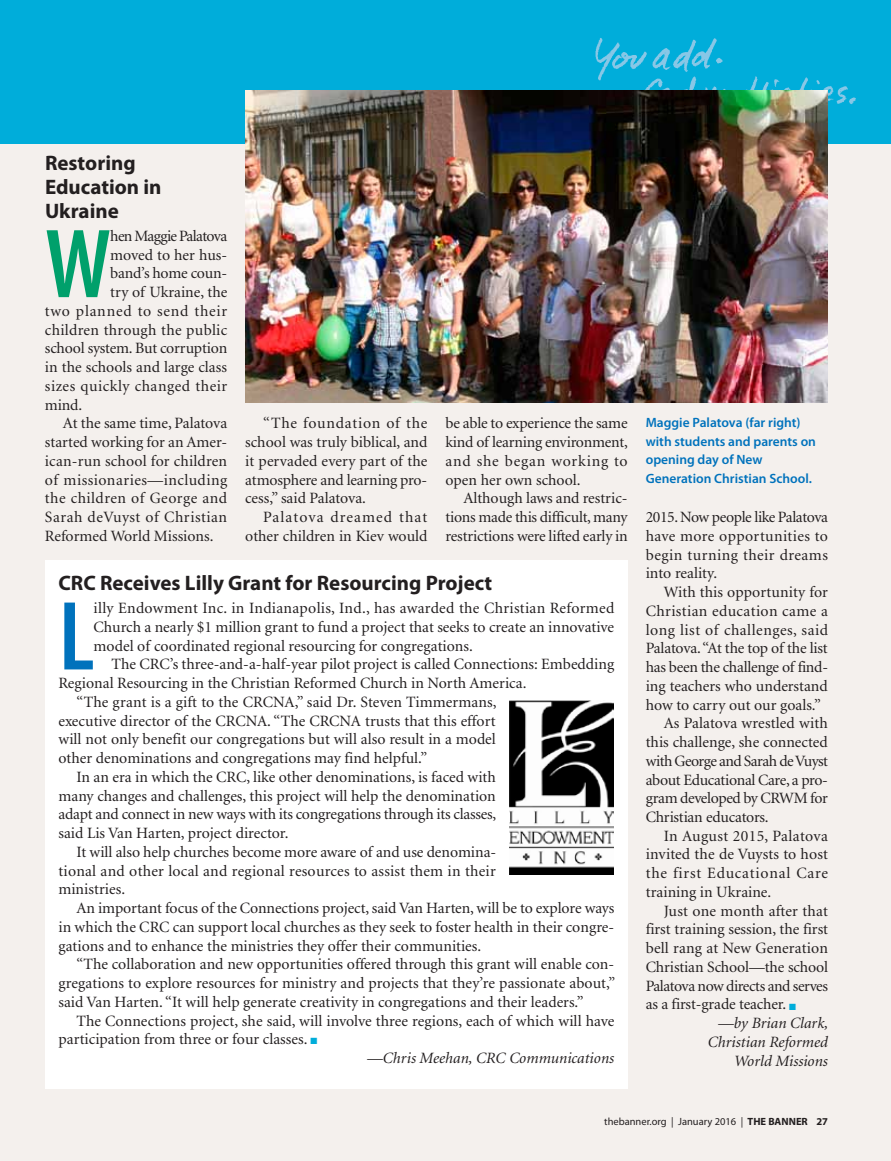
<style>
.page{position:relative;width:891px;height:1161px;background:#fff}
.page>*{position:absolute;margin:0;border:0;box-sizing:border-box;transform-origin:0 0}
.t1{font:600 condensed 99.15px "Myriad Pro";color:#00a06b}
.t2{font:600 condensed 99.15px "Myriad Pro";color:#0072bc}
.t3{font:700 21px/24px "Myriad Pro";color:#231f20}
.t4{font:15.75px/18.8px "Minion";color:#231f20;text-align:justify}
.t5{font:15.75px "Minion";letter-spacing:.03em;color:#231f20}
.t6{font:italic 15.75px "Minion";color:#231f20}
.t7{font:15.75px "Minion";letter-spacing:.02em;color:#231f20}
.t8{font:15.75px "Minion";letter-spacing:-.03em;color:#231f20}
.t9{font:15.75px "Minion";letter-spacing:-.02em;color:#231f20}
.t10{font:15.75px "Minion";letter-spacing:-.035em;color:#231f20}
.t11{font:15.75px "Minion";letter-spacing:.05em;color:#231f20}
.t12{font:15.75px "Minion";letter-spacing:-.025em;color:#231f20}
.t13{font:15.75px "Minion";letter-spacing:.045em;color:#231f20}
.t14{font:15.75px "Minion";letter-spacing:.025em;color:#231f20}
.t15{font:15.75px "Minion";letter-spacing:-.04em;color:#231f20}
.t16{font:600 13.5px/18.8px "Myriad Pro";color:#0072bc}
.t17{font:10.5px "Myriad";color:#231f20}
.s1{color:#00adda}
.s2{font-weight:700}
</style>
<div class="page">
<div style="left:0;top:0;width:891px;height:144px;background:#00adda"></div>
<img style="left:595px;top:38px;width:261px;height:67px">
<div style="left:0;top:144px;width:891px;height:1017px;background:#f4f0ed"></div>
<img style="left:245px;top:90px;width:583px;height:312px">
<div style="left:45px;top:561px;width:583px;height:528px;background:#fff"></div>
<img style="left:509px;top:700px;width:105px;height:175px">
<h2 class="t3" style="left:45px;top:151px;width:118px">Restoring<br>Education in<br>Ukraine</h2>
<h1 class="t1" style="left:45px;top:210px;width:68px">W</h1>
<p class="t15" style="left:110px;top:228px;width:118px">hen Maggie Palatova</p>
<p class="t4" style="left:110px;top:246px;width:119px">moved to her hus-</p>
<p class="t4" style="left:110px;top:265px;width:118px">band’s home coun-</p>
<p class="t4" style="left:110px;top:283px;width:119px">try of Ukraine, the</p>
<p class="t13" style="left:45px;top:303px;width:184px">two planned to send their</p>
<p class="t7" style="left:45px;top:322px;width:184px">children through the public</p>
<p class="t4" style="left:45px;top:340px;width:184px">school system. But corruption</p>
<p class="t4" style="left:45px;top:358px;width:184px">in the schools and large class</p>
<p class="t5" style="left:45px;top:378px;width:184px">sizes quickly changed their</p>
<p class="t4" style="left:45px;top:396px;width:39px">mind.</p>
<p class="t4" style="left:63px;top:415px;width:166px">At the same time, Palatova</p>
<p class="t4" style="left:45px;top:433px;width:184px">started working for an Amer-</p>
<p class="t4" style="left:45px;top:452px;width:184px">ican-run school for children</p>
<p class="t5" style="left:45px;top:472px;width:184px">of missionaries—including</p>
<p class="t5" style="left:45px;top:491px;width:184px">the children of George and</p>
<p class="t5" style="left:45px;top:509px;width:184px">Sarah deVuyst of Christian</p>
<p class="t4" style="left:45px;top:527px;width:170px">Reformed World Missions.</p>
<h2 class="t3" style="left:58px;top:571px;width:435px">CRC Receives Lilly Grant for Resourcing Project</h2>
<h1 class="t2" style="left:58px;top:582px;width:38px">L</h1>
<p class="t4" style="left:94px;top:599px;width:522px">illy Endowment Inc. in Indianapolis, Ind., has awarded the Christian Reformed Church a nearly $1 million grant to fund a project that seeks to create an innovative model of coordinated regional resourcing for congregations.</p>
<p class="t4" style="left:245px;top:415px;width:184px;text-indent:18px">“The foundation of the school was truly biblical, and it pervaded every part of the atmosphere and learning pro&shy;cess,” said Palatova.</p>
<p class="t4" style="left:245px;top:508px;width:184px;text-align:right">Palatova dreamed that other children in Kiev would</p>
<p class="t4" style="left:446px;top:415px;width:184px">be able to experience the same kind of learning environment, and she began working to open her own school.</p>
<p class="t4" style="left:446px;top:490px;width:184px;text-indent:18px">Although laws and restric&shy;tions made this difficult, many restrictions were lifted early in</p>
<p class="t4" style="left:112px;top:656px;width:504px">The CRC’s three-and-a-half-year pilot project is called Connections: Embedding</p>
<p class="t4" style="left:58px;top:674px;width:470px">Regional Resourcing in the Christian Reformed Church in North America.</p>
<p class="t4" style="left:76px;top:693px;width:422px">“The grant is a gift to the CRCNA,” said Dr. Steven Timmermans,</p>
<p class="t4" style="left:58px;top:712px;width:439px">executive director of the CRCNA. “The CRCNA trusts that this effort</p>
<p class="t4" style="left:58px;top:731px;width:439px">will not only benefit our congregations but will also result in a model</p>
<p class="t4" style="left:58px;top:749px;width:370px">other denominations and congregations may find helpful.”</p>
<p class="t4" style="left:76px;top:768px;width:421px">In an era in which the CRC, like other denominations, is faced with</p>
<p class="t4" style="left:58px;top:787px;width:439px">many changes and challenges, this project will help the denomination</p>
<p class="t4" style="left:58px;top:806px;width:439px">adapt and connect in new ways with its congregations through its classes,</p>
<p class="t4" style="left:58px;top:824px;width:232px">said Lis Van Harten, project director.</p>
<p class="t4" style="left:76px;top:843px;width:421px">It will also help churches become more aware of and use denomina-</p>
<p class="t4" style="left:58px;top:862px;width:439px">tional and other local and regional resources to assist them in their</p>
<p class="t4" style="left:58px;top:881px;width:68px">ministries.</p>
<p class="t4" style="left:76px;top:899px;width:539px">An important focus of the Connections project, said Van Harten, will be to explore ways</p>
<p class="t4" style="left:58px;top:918px;width:557px">in which the CRC can support local churches as they seek to foster health in their congre-</p>
<p class="t4" style="left:58px;top:937px;width:424px">gations and to enhance the ministries they offer their communities.</p>
<p class="t4" style="left:76px;top:956px;width:539px">“The collaboration and new opportunities offered through this grant will enable con-</p>
<p class="t4" style="left:58px;top:974px;width:558px">gregations to explore resources for ministry and projects that they’re passionate about,”</p>
<p class="t4" style="left:58px;top:993px;width:526px">said Van Harten. “It will help generate creativity in congregations and their leaders.”</p>
<p class="t4" style="left:76px;top:1012px;width:539px">The Connections project, she said, will involve three regions, each of which will have</p>
<p class="t4" style="left:58px;top:1030px;width:260px">participation from three or four classes. <span class="s1">■</span></p>
<p class="t6" style="left:367px;top:1050px;width:249px">—Chris Meehan, CRC Communications</p>
<p class="t16" style="left:646px;top:413px;width:172px">Maggie Palatova (far right) with students and parents on opening day of New<br>Generation Christian School.</p>
<p class="t4" style="left:646px;top:508px;width:184px">2015. Now people like Palatova have more opportunities to begin turning their dreams into reality.</p>
<p class="t4" style="left:664px;top:583px;width:166px">With this opportunity for</p>
<p class="t7" style="left:646px;top:603px;width:184px">Christian education came a</p>
<p class="t5" style="left:646px;top:622px;width:184px">long list of challenges, said</p>
<p class="t4" style="left:646px;top:640px;width:184px">Palatova. “At the top of the list</p>
<p class="t4" style="left:646px;top:658px;width:184px">has been the challenge of find-</p>
<p class="t4" style="left:646px;top:677px;width:184px">ing teachers who understand</p>
<p class="t4" style="left:646px;top:696px;width:177px">how to carry out our goals.”</p>
<p class="t4" style="left:664px;top:714px;width:166px">As Palatova wrestled with</p>
<p class="t4" style="left:646px;top:733px;width:184px">this challenge, she connected</p>
<p class="t10" style="left:646px;top:753px;width:184px">with George and Sarah de Vuyst</p>
<p class="t9" style="left:646px;top:772px;width:184px">about Educational Care, a pro-</p>
<p class="t12" style="left:646px;top:790px;width:184px">gram developed by CRWM for</p>
<p class="t4" style="left:646px;top:808px;width:124px">Christian educators.</p>
<p class="t14" style="left:664px;top:828px;width:166px">In August 2015, Palatova</p>
<p class="t4" style="left:646px;top:846px;width:184px">invited the de Vuysts to host</p>
<p class="t11" style="left:646px;top:865px;width:184px">the first Educational Care</p>
<p class="t4" style="left:646px;top:883px;width:127px">training in Ukraine.</p>
<p class="t4" style="left:664px;top:902px;width:166px">Just one month after that</p>
<p class="t4" style="left:646px;top:921px;width:184px">first training session, the first</p>
<p class="t4" style="left:646px;top:939px;width:184px">bell rang at New Generation</p>
<p class="t4" style="left:646px;top:958px;width:184px">Christian School—the school</p>
<p class="t8" style="left:646px;top:978px;width:184px">Palatova now directs and serves</p>
<p class="t4" style="left:646px;top:996px;width:152px">as a first-grade teacher. <span class="s1">■</span></p>
<p class="t6" style="left:718px;top:1016px;width:112px">—by Brian Clark,</p>
<p class="t6" style="left:708px;top:1034px;width:122px">Christian Reformed</p>
<p class="t6" style="left:734px;top:1053px;width:95px">World Missions</p>
<p class="t17" style="left:604px;top:1116px;width:225px">thebanner.org | January 2016 | <span class="s2">THE BANNER 27</span></p>
</div>
